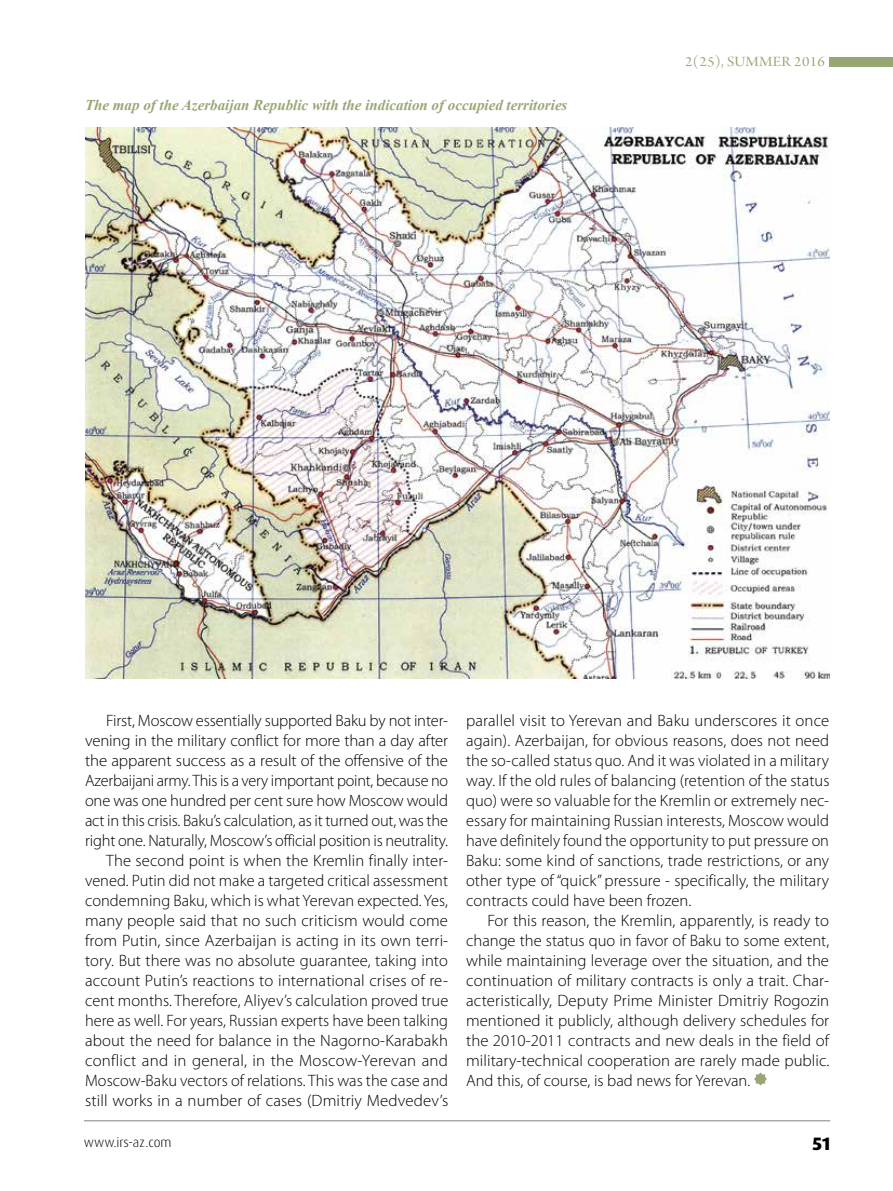
<style>
.page{position:relative;width:893px;height:1191px;background:#fff}
.page>*{position:absolute;margin:0;border:0;box-sizing:border-box;transform-origin:0 0}
.t1{font:800 18px "Dax Pro";color:#000}
.t2{font:300 16.5px/20px "Myriad Pro";letter-spacing:.005em;color:#000;text-align:justify}
.t3{font:italic 700 15px "Times New Roman";color:#98a674}
.t4{font:15px "Arno Pro Display";letter-spacing:.02em;color:#98a674;scale:1.1 1}
.t5{font:300 13.5px "Dax Pro";color:#000}
</style>
<div class="page">
<hr style="left:84px;top:1120px;width:746px;height:1px;background:#808285">
<div style="left:829px;top:57px;width:64px;height:9px;background:#98a674"></div>
<svg style="left:754px;top:1072px;width:13px;height:13px"></svg>
<img style="left:85px;top:128px;width:744px;height:550px">
<p class="t3" style="left:85px;top:94px;width:484px">The map of the Azerbaijan Republic with the indication of occupied territories</p>
<p class="t4" style="left:685px;top:53px;width:129px">2(25), SUMMER 2016</p>
<p class="t2" style="left:85px;top:711px;width:365px;text-align:right">First, Moscow essentially supported Baku by not inter&shy;vening in the military conflict for more than a day after the apparent success as a result of the offensive of the Azerbaijani army. This is a very important point, because no one was one hundred per cent sure how Moscow would act in this crisis. Baku’s calculation, as it turned out, was the right one. Naturally, Moscow’s official position is neutrality.<br>The second point is when the Kremlin finally inter&shy;vened. Putin did not make a targeted critical assessment condemning Baku, which is what Yerevan expected. Yes, many people said that no such criticism would come from Putin, since Azerbaijan is acting in its own terri&shy;tory. But there was no absolute guarantee, taking into account Putin’s reactions to international crises of re&shy;cent months. Therefore, Aliyev’s calculation proved true here as well. For years, Russian experts have been talking about the need for balance in the Nagorno-Karabakh conflict and in general, in the Moscow-Yerevan and Moscow-Baku vectors of relations. This was the case and still works in a number of cases (Dmitriy Medvedev’s</p>
<p class="t2" style="left:466px;top:711px;width:365px">parallel visit to Yerevan and Baku underscores it once again). Azerbaijan, for obvious reasons, does not need the so-called status quo. And it was violated in a military way. If the old rules of balancing (retention of the status quo) were so valuable for the Kremlin or extremely nec&shy;essary for maintaining Russian interests, Moscow would have definitely found the opportunity to put pressure on Baku: some kind of sanctions, trade restrictions, or any other type of “quick” pressure - specifically, the military contracts could have been frozen.</p>
<p class="t2" style="left:466px;top:910px;width:365px;text-indent:21px">For this reason, the Kremlin, apparently, is ready to change the status quo in favor of Baku to some extent, while maintaining leverage over the situation, and the continuation of military contracts is only a trait. Char&shy;acteristically, Deputy Prime Minister Dmitriy Rogozin mentioned it publicly, although delivery schedules for the 2010-2011 contracts and new deals in the field of military-technical cooperation are rarely made public.<br>And this, of course, is bad news for Yerevan.</p>
<p class="t5" style="left:84px;top:1133px;width:89px">www.irs-az.com</p>
<p class="t1" style="left:812px;top:1131px;width:19px">51</p>
</div>
